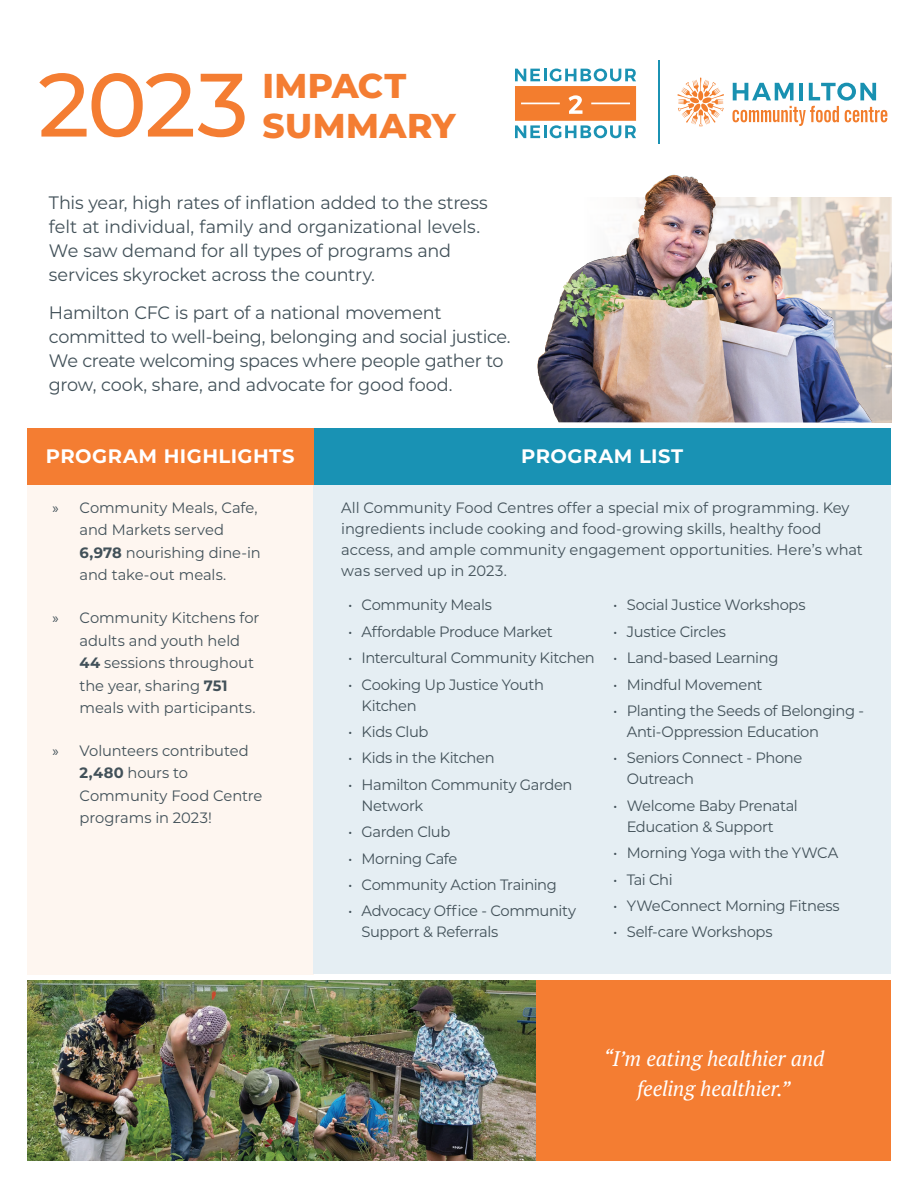
<style>
.page{position:relative;width:918px;height:1188px;background:#fff}
.page>*{position:absolute;margin:0;border:0;box-sizing:border-box;transform-origin:0 0}
.t1{font:500 89.7px "Montserrat";color:#f47d32}
.t2{font:800 34.5px/39.6px "Montserrat";letter-spacing:.015em;color:#f47d32}
.Quote_Large{font:italic 21px/30px "PT Serif";letter-spacing:-.01em;color:#fff;text-align:center}
.t3{font:700 19.5px "Montserrat";letter-spacing:.025em;color:#fff}
.Paragraph_Large{font:18px/24px "Montserrat";letter-spacing:-.015em;color:#425159}
.Paragraph_Main{font:15px/22.5px "Montserrat";letter-spacing:-.015em;color:#425159}
.s1{font-family:"Myriad Pro"}
.s2{font-weight:700}
</style>
<div class="page">
<img style="left:537px;top:175px;width:355px;height:248px">
<img style="left:27px;top:981px;width:510px;height:180px">
<div style="left:537px;top:981px;width:354px;height:180px;background:#f47d32"></div>
<svg style="left:515px;top:69px;width:121px;height:69px"></svg>
<hr style="left:658px;top:60px;width:1px;height:84px;background:#1b92b3">
<svg style="left:733px;top:83px;width:154px;height:43px"></svg>
<svg style="left:677px;top:78px;width:47px;height:48px"></svg>
<div style="left:27px;top:479px;width:287px;height:495px;background:#fef6f0"></div>
<div style="left:314px;top:429px;width:577px;height:545px;background:#e5eef3"></div>
<div style="left:314px;top:429px;width:577px;height:56px;background:#1992b4"></div>
<div style="left:27px;top:429px;width:287px;height:56px;background:#f47d32"></div>
<img style="left:591px;top:175px;width:82px;height:87px">
<p class="t1" style="left:38px;top:42px;width:212px">2023</p>
<p class="t2" style="left:262px;top:64px;width:195px">IMPACT<br>SUMMARY</p>
<p class="Paragraph_Large" style="left:49px;top:190px;width:440px">This year, high rates of inflation added to the stress felt at individual, family and organizational levels.<br>We saw demand for all types of programs and services skyrocket across the country.</p>
<p class="Paragraph_Large" style="left:49px;top:300px;width:463px">Hamilton CFC is part of a national movement committed to well-being, belonging and social justice.<br>We create welcoming spaces where people gather to grow, cook, share, and advocate for good food.</p>
<p class="t3" style="left:46px;top:442px;width:250px">PROGRAM HIGHLIGHTS</p>
<p class="t3" style="left:521px;top:442px;width:163px">PROGRAM LIST</p>
<p class="Paragraph_Main" style="left:80px;top:496px;width:183px;text-indent:-27px"><span class="s1">»</span> Community Meals, Cafe, and Markets served<br><span class="s2">6,978</span> nourishing dine-in and take-out meals.</p>
<p class="Paragraph_Main" style="left:80px;top:606px;width:181px;text-indent:-27px"><span class="s1">»</span> Community Kitchens for adults and youth held<br><span class="s2">44</span> sessions throughout the year, sharing <span class="s2">751 </span>meals with participants.</p>
<p class="Paragraph_Main" style="left:80px;top:739px;width:184px;text-indent:-27px"><span class="s1">»</span> Volunteers contributed<br><span class="s2">2,480</span> hours to<br>Community Food Centre programs in 2023!</p>
<p class="Paragraph_Main" style="left:341px;top:497px;width:523px;line-height:21px">All Community Food Centres offer a special mix of programming. Key ingredients include cooking and food-growing skills, healthy food access, and ample community engagement opportunities. Here’s what was served up in 2023.</p>
<p class="Paragraph_Main" style="left:348px;top:593px;width:145px">• Community Meals</p>
<p class="Paragraph_Main" style="left:348px;top:620px;width:206px">• Affordable Produce Market</p>
<p class="Paragraph_Main" style="left:348px;top:646px;width:248px">• Intercultural Community Kitchen</p>
<p class="Paragraph_Main" style="left:362px;top:673px;width:184px;line-height:21px;text-indent:-14px">• Cooking Up Justice Youth<br>Kitchen</p>
<p class="Paragraph_Main" style="left:348px;top:720px;width:82px">• Kids Club</p>
<p class="Paragraph_Main" style="left:348px;top:746px;width:148px">• Kids in the Kitchen</p>
<p class="Paragraph_Main" style="left:362px;top:774px;width:213px;line-height:21px;text-indent:-14px">• Hamilton Community Garden<br>Network</p>
<p class="Paragraph_Main" style="left:348px;top:820px;width:104px">• Garden Club</p>
<p class="Paragraph_Main" style="left:348px;top:847px;width:111px">• Morning Cafe</p>
<p class="Paragraph_Main" style="left:348px;top:873px;width:210px">• Community Action Training</p>
<p class="Paragraph_Main" style="left:362px;top:900px;width:216px;line-height:21px;text-indent:-14px">• Advocacy Office - Community<br>Support &amp; Referrals</p>
<p class="Paragraph_Main" style="left:613px;top:593px;width:194px">• Social Justice Workshops</p>
<p class="Paragraph_Main" style="left:613px;top:620px;width:114px">• Justice Circles</p>
<p class="Paragraph_Main" style="left:613px;top:646px;width:167px">• Land-based Learning</p>
<p class="Paragraph_Main" style="left:613px;top:673px;width:151px">• Mindful Movement</p>
<p class="Paragraph_Main" style="left:627px;top:700px;width:239px;line-height:21px;text-indent:-14px">• Planting the Seeds of Belonging -<br>Anti-Oppression Education</p>
<p class="Paragraph_Main" style="left:627px;top:747px;width:177px;line-height:21px;text-indent:-14px">• Seniors Connect - Phone<br>Outreach</p>
<p class="Paragraph_Main" style="left:627px;top:795px;width:173px;line-height:21px;text-indent:-14px">• Welcome Baby Prenatal<br>Education &amp; Support</p>
<p class="Paragraph_Main" style="left:613px;top:841px;width:227px">• Morning Yoga with the YWCA</p>
<p class="Paragraph_Main" style="left:613px;top:868px;width:61px">• Tai Chi</p>
<p class="Paragraph_Main" style="left:613px;top:894px;width:228px">• YWeConnect Morning Fitness</p>
<p class="Paragraph_Main" style="left:613px;top:920px;width:161px">• Self-care Workshops</p>
<p class="Quote_Large" style="left:603px;top:1043px;width:222px">“I’m eating healthier and feeling healthier.”</p>
</div>
